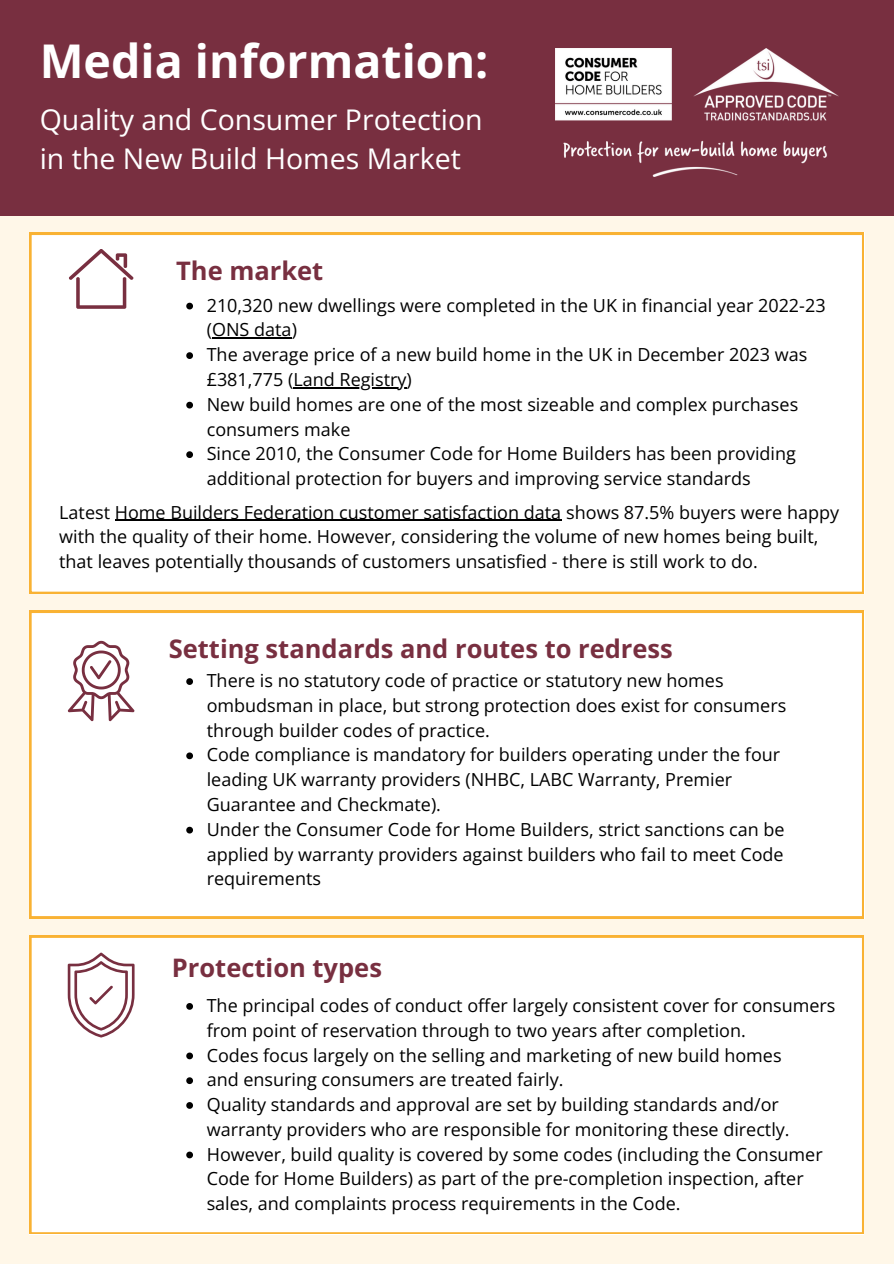
<style>
.page{position:relative;width:894px;height:1264px;background:#fff}
.page>*{position:absolute;margin:0;border:0;box-sizing:border-box;transform-origin:0 0}
.t1{font:700 46.5px "Open Sans";color:#fff}
.t2{font:28.5px/39.3px "Open Sans";color:#fff}
.t3{font:700 25.5px "Open Sans";color:#782f40}
.t4{font:18px/24.8px "Open Sans";color:#000}
</style>
<div class="page">
<div style="left:0;top:0;width:893px;height:1263px;background:#fff7e8"></div>
<div style="left:29px;top:233px;width:834px;height:361px;background:#fff"></div>
<div style="left:0;top:0;width:893px;height:216px;background:#782f40"></div>
<div style="left:29px;top:610px;width:834px;height:308px;background:#fff"></div>
<div style="left:29px;top:935px;width:834px;height:298px;background:#fff"></div>
<svg style="left:68px;top:952px;width:66px;height:85px;background:#e1d2d5"></svg>
<svg style="left:68px;top:641px;width:66px;height:80px;background:#dbc8cc"></svg>
<svg style="left:68px;top:249px;width:66px;height:59px;background:#e5d8db"></svg>
<img style="left:555px;top:48px;width:283px;height:129px">
<svg style="left:186px;top:303px;width:7px;height:6px"></svg>
<hr style="left:212px;top:337px;width:79px;height:2px;background:#000">
<svg style="left:186px;top:352px;width:7px;height:7px"></svg>
<hr style="left:293px;top:387px;width:113px;height:1px;background:#000">
<svg style="left:186px;top:402px;width:7px;height:6px"></svg>
<svg style="left:186px;top:451px;width:7px;height:7px"></svg>
<svg style="left:186px;top:678px;width:7px;height:7px"></svg>
<svg style="left:186px;top:752px;width:7px;height:7px"></svg>
<svg style="left:186px;top:826px;width:7px;height:7px"></svg>
<svg style="left:186px;top:1003px;width:7px;height:6px"></svg>
<svg style="left:186px;top:1052px;width:7px;height:7px"></svg>
<svg style="left:186px;top:1077px;width:7px;height:7px"></svg>
<svg style="left:186px;top:1102px;width:7px;height:6px"></svg>
<svg style="left:186px;top:1151px;width:7px;height:7px"></svg>
<hr style="left:115px;top:519px;width:446px;height:2px;background:#000">
<p class="t1" style="left:40px;top:28px;width:450px">Media information:</p>
<p class="t2" style="left:40px;top:99px;width:444px">Quality and Consumer Protection in the New Build Homes Market</p>
<h2 class="t3" style="left:176px;top:252px;width:149px">The market</h2>
<p class="t4" style="left:207px;top:292px;width:620px">210,320 new dwellings were completed in the UK in financial year 2022-23 (ONS data)</p>
<p class="t4" style="left:207px;top:342px;width:602px">The average price of a new build home in the UK in December 2023 was £381,775 (Land Registry)</p>
<h2 class="t4" style="left:207px;top:391px;width:593px">New build homes are one of the most sizeable and complex purchases consumers make</h2>
<p class="t4" style="left:207px;top:441px;width:590px">Since 2010, the Consumer Code for Home Builders has been providing additional protection for buyers and improving service standards</p>
<p class="t4" style="left:59px;top:499px;width:781px">Latest Home Builders Federation customer satisfaction data shows 87.5% buyers were happy with the quality of their home. However, considering the volume of new homes being built, that leaves potentially thousands of customers unsatisfied - there is still work to do.</p>
<p class="t3" style="left:169px;top:630px;width:505px">Setting standards and routes to redress</p>
<p class="t4" style="left:207px;top:667px;width:581px">There is no statutory code of practice or statutory new homes ombudsman in place, but strong protection does exist for consumers through builder codes of practice.</p>
<p class="t4" style="left:207px;top:742px;width:575px">Code compliance is mandatory for builders operating under the four leading UK warranty providers (NHBC, LABC Warranty, Premier<br>Guarantee and Checkmate).</p>
<p class="t4" style="left:207px;top:816px;width:579px;text-align:justify">Under the Consumer Code for Home Builders, strict sanctions can be applied by warranty providers against builders who fail to meet Code requirements</p>
<p class="t3" style="left:172px;top:949px;width:212px">Protection types</p>
<p class="t4" style="left:207px;top:992px;width:630px">The principal codes of conduct offer largely consistent cover for consumers from point of reservation through to two years after completion.</p>
<p class="t4" style="left:207px;top:1042px;width:576px">Codes focus largely on the selling and marketing of new build homes</p>
<h2 class="t4" style="left:207px;top:1066px;width:358px">and ensuring consumers are treated fairly.</h2>
<p class="t4" style="left:207px;top:1091px;width:584px">Quality standards and approval are set by building standards and/or warranty providers who are responsible for monitoring these directly.</p>
<p class="t4" style="left:207px;top:1141px;width:617px">However, build quality is covered by some codes (including the Consumer<br>Code for Home Builders) as part of the pre-completion inspection, after sales, and complaints process requirements in the Code.</p>
</div>
